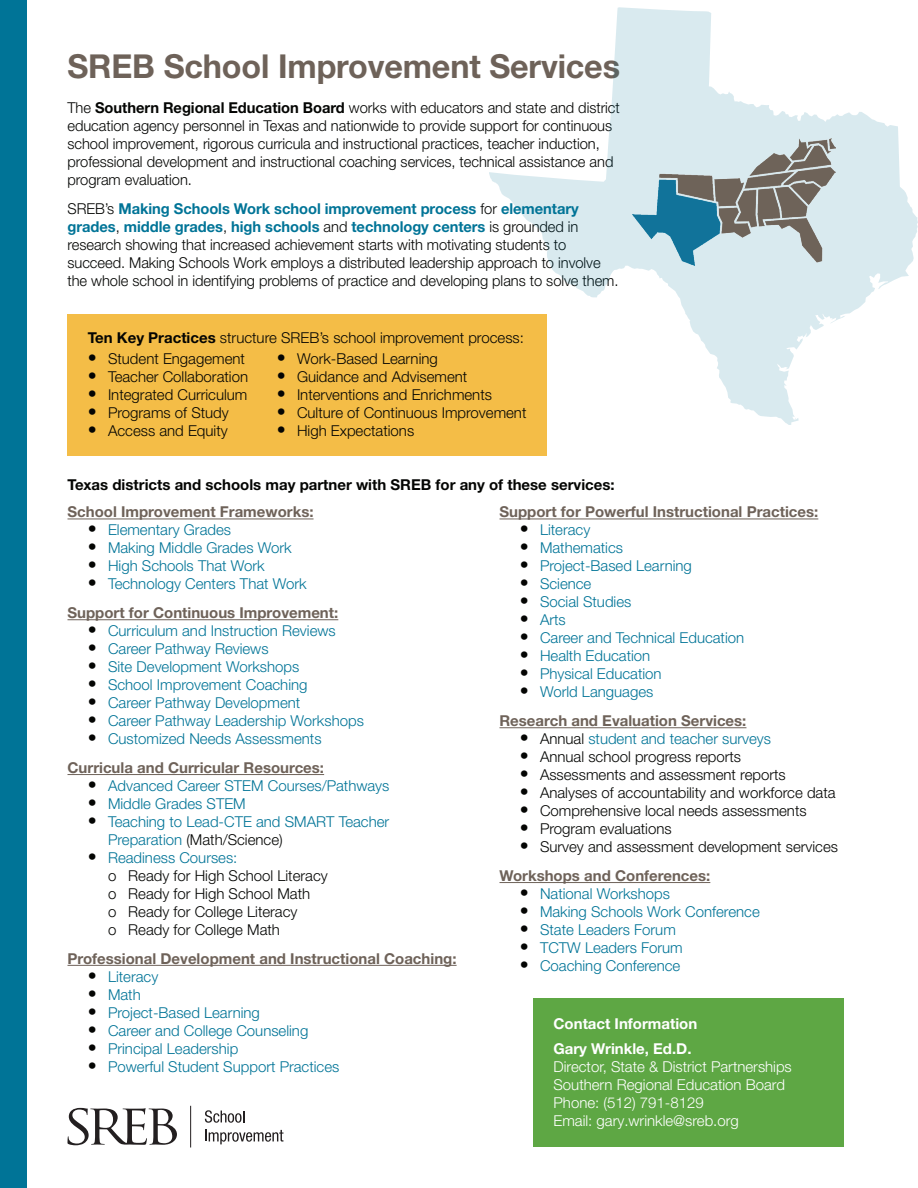
<style>
.page{position:relative;width:918px;height:1188px;background:#fff}
.page>*{position:absolute;margin:0;border:0;box-sizing:border-box;transform-origin:0 0}
.t1{font:700 33px "Helvetica Neue LT Pro";letter-spacing:-.005em;color:#6e6259}
.t2{font:300 15px/18px "Helvetica Neue LT Pro";color:#040503}
.t3{font:300 15px/18px "Helvetica Neue LT Pro";color:#007497}
.t4{font:700 15px/28.8px "Helvetica Neue LT Pro";color:#6e6259}
.t5{font:300 15px/18px "Helvetica Neue LT Pro";color:#fff}
.t6{font:700 15px "Helvetica Neue LT Pro";color:#040503}
.t7{font:700 15px/24.8px "Helvetica Neue LT Pro";color:#fff}
.s1{font-weight:700}
.s2{font-weight:700;color:#007497}
.s3{font-size:18px}
.s4{font-size:18px;color:#040503}
.s5{font-weight:300;font-size:18px;color:#040503}
.s6{font-weight:300;color:#007497}
.s7{color:#040503}
.s8{color:#007497}
.s9{font-weight:700;color:#6e6259}
</style>
<div class="page">
<hr style="left:68px;top:519px;width:246px;height:1px;background:#6e6259">
<hr style="left:68px;top:619px;width:270px;height:1px;background:#6e6259">
<hr style="left:68px;top:774px;width:256px;height:1px;background:#6e6259">
<hr style="left:68px;top:965px;width:389px;height:1px;background:#6e6259">
<hr style="left:500px;top:519px;width:318px;height:1px;background:#6e6259">
<hr style="left:500px;top:727px;width:246px;height:1px;background:#6e6259">
<hr style="left:500px;top:882px;width:210px;height:1px;background:#6e6259">
<div style="left:533px;top:998px;width:311px;height:149px;background:#5ea744"></div>
<svg style="left:205px;top:1110px;width:39px;height:13px"></svg>
<svg style="left:205px;top:1130px;width:79px;height:14px"></svg>
<hr style="left:190px;top:1106px;width:1px;height:42px;background:#231f20">
<svg style="left:68px;top:1108px;width:109px;height:37px"></svg>
<div style="left:0;top:0;width:27px;height:1188px;background:#007497"></div>
<div style="left:68px;top:314px;width:479px;height:142px;background:#f4bd47"></div>
<svg style="left:489px;top:7px;width:429px;height:418px"></svg>
<img style="left:633px;top:139px;width:202px;height:127px">
<h1 class="t1" style="left:68px;top:45px;width:554px">SREB School Improvement Services</h1>
<p class="t2" style="left:68px;top:98px;width:554px">The <span class="s1">Southern Regional Education Board</span> works with educators and state and district education agency personnel in Texas and nationwide to provide support for continuous school improvement, rigorous curricula and instructional practices, teacher induction, professional development and instructional coaching services, technical assistance and program evaluation.</p>
<p class="t2" style="left:68px;top:199px;width:553px">SREB’s <span class="s2">Making Schools Work school improvement process</span> for <span class="s2">elementary grades</span>, <span class="s2">middle grades</span>, <span class="s2">high schools</span> and <span class="s2">technology centers</span> is grounded in research showing that increased achievement starts with motivating students to succeed. Making Schools Work employs a distributed leadership approach to involve the whole school in identifying problems of practice and developing plans to solve them.</p>
<p class="t2" style="left:88px;top:328px;width:438px"><span class="s1">Ten Key Practices</span> structure SREB’s school improvement process:</p>
<p class="t2" style="left:88px;top:350px;width:159px"><span class="s3">•</span> Student Engagement</p>
<p class="t2" style="left:88px;top:368px;width:162px"><span class="s3">•</span> Teacher Collaboration</p>
<p class="t2" style="left:88px;top:386px;width:161px"><span class="s3">•</span> Integrated Curriculum</p>
<p class="t2" style="left:88px;top:404px;width:143px"><span class="s3">•</span> Programs of Study</p>
<p class="t2" style="left:88px;top:422px;width:141px"><span class="s3">•</span> Access and Equity</p>
<p class="t2" style="left:277px;top:350px;width:163px"><span class="s3">•</span> Work-Based Learning</p>
<p class="t2" style="left:277px;top:368px;width:192px"><span class="s3">•</span> Guidance and Advisement</p>
<p class="t2" style="left:277px;top:386px;width:217px"><span class="s3">•</span> Interventions and Enrichments</p>
<p class="t2" style="left:277px;top:404px;width:251px"><span class="s3">•</span> Culture of Continuous Improvement</p>
<p class="t2" style="left:277px;top:422px;width:139px"><span class="s3">•</span> High Expectations</p>
<p class="t6" style="left:68px;top:476px;width:549px">Texas districts and schools may partner with SREB for any of these services:</p>
<p class="t4" style="left:68px;top:497px;width:248px">School Improvement Frameworks:</p>
<p class="t3" style="left:88px;top:521px;width:145px"><span class="s4">•</span> Elementary Grades</p>
<p class="t3" style="left:88px;top:539px;width:205px"><span class="s4">•</span> Making Middle Grades Work</p>
<p class="t3" style="left:88px;top:557px;width:178px"><span class="s4">•</span> High Schools That Work</p>
<p class="t4" style="left:68px;top:569px;width:272px;text-indent:20px"><span class="s5">•</span> <span class="s6">Technology Centers That Work<br></span>Support for Continuous Improvement:</p>
<p class="t3" style="left:88px;top:622px;width:250px"><span class="s4">•</span> Curriculum and Instruction Reviews</p>
<p class="t3" style="left:88px;top:640px;width:182px"><span class="s4">•</span> Career Pathway Reviews</p>
<p class="t3" style="left:88px;top:658px;width:213px"><span class="s4">•</span> Site Development Workshops</p>
<p class="t3" style="left:88px;top:676px;width:221px"><span class="s4">•</span> School Improvement Coaching</p>
<p class="t3" style="left:88px;top:694px;width:214px"><span class="s4">•</span> Career Pathway Development</p>
<p class="t3" style="left:88px;top:712px;width:278px"><span class="s4">•</span> Career Pathway Leadership Workshops</p>
<p class="t4" style="left:68px;top:724px;width:258px;text-align:right"><span class="s5">•</span> <span class="s6">Customized Needs Assessments<br></span>Curricula and Curricular Resources:</p>
<p class="t3" style="left:88px;top:776px;width:303px"><span class="s4">•</span> Advanced Career STEM Courses/Pathways</p>
<p class="t3" style="left:88px;top:794px;width:160px"><span class="s4">•</span> Middle Grades STEM</p>
<p class="t3" style="left:108px;top:812px;width:283px;text-indent:-20px"><span class="s4">•</span> Teaching to Lead-CTE and SMART Teacher<br>Preparation <span class="s7">(Math/Science)</span></p>
<p class="t2" style="left:108px;top:848px;width:221px;text-indent:-20px"><span class="s3">•</span> <span class="s8">Readiness Courses:<br></span>o Ready for High School Literacy o Ready for High School Math<br>o Ready for College Literacy<br>o Ready for College Math</p>
<p class="t4" style="left:67px;top:944px;width:391px">Professional Development and Instructional Coaching:</p>
<p class="t3" style="left:88px;top:967px;width:72px"><span class="s4">•</span> Literacy</p>
<p class="t3" style="left:88px;top:985px;width:55px"><span class="s4">•</span> Math</p>
<p class="t3" style="left:88px;top:1003px;width:174px"><span class="s4">•</span> Project-Based Learning</p>
<p class="t3" style="left:88px;top:1021px;width:222px"><span class="s4">•</span> Career and College Counseling</p>
<p class="t3" style="left:88px;top:1039px;width:152px"><span class="s4">•</span> Principal Leadership</p>
<p class="t3" style="left:88px;top:1057px;width:253px"><span class="s4">•</span> Powerful Student Support Practices</p>
<p class="t4" style="left:500px;top:497px;width:320px">Support for Powerful Instructional Practices:</p>
<p class="t3" style="left:520px;top:521px;width:72px"><span class="s4">•</span> Literacy</p>
<p class="t3" style="left:520px;top:539px;width:105px"><span class="s4">•</span> Mathematics</p>
<p class="t3" style="left:520px;top:557px;width:174px"><span class="s4">•</span> Project-Based Learning</p>
<p class="t3" style="left:520px;top:575px;width:73px"><span class="s4">•</span> Science</p>
<p class="t3" style="left:520px;top:593px;width:113px"><span class="s4">•</span> Social Studies</p>
<p class="t3" style="left:520px;top:611px;width:48px"><span class="s4">•</span> Arts</p>
<p class="t3" style="left:520px;top:629px;width:226px"><span class="s4">•</span> Career and Technical Education</p>
<p class="t3" style="left:520px;top:647px;width:132px"><span class="s4">•</span> Health Education</p>
<p class="t3" style="left:520px;top:665px;width:143px"><span class="s4">•</span> Physical Education</p>
<p class="t4" style="left:500px;top:677px;width:248px;text-indent:20px"><span class="s5">•</span> <span class="s6">World Languages<br></span>Research and Evaluation Services:</p>
<p class="t3" style="left:520px;top:730px;width:253px"><span class="s4">•</span> <span class="s7">Annual</span> student and teacher surveys</p>
<p class="t2" style="left:520px;top:748px;width:223px"><span class="s3">•</span> Annual school progress reports</p>
<p class="t2" style="left:520px;top:766px;width:268px"><span class="s3">•</span> Assessments and assessment reports</p>
<p class="t2" style="left:520px;top:784px;width:317px"><span class="s3">•</span> Analyses of accountability and workforce data</p>
<p class="t2" style="left:520px;top:802px;width:288px"><span class="s3">•</span> Comprehensive local needs assessments</p>
<p class="t2" style="left:520px;top:820px;width:153px"><span class="s3">•</span> Program evaluations</p>
<p class="t2" style="left:500px;top:832px;width:340px;line-height:28.8px;text-indent:20px"><span class="s3">•</span> Survey and assessment development services<br><span class="s9">Workshops and Conferences:</span></p>
<p class="t3" style="left:520px;top:884px;width:152px"><span class="s4">•</span> National Workshops</p>
<p class="t3" style="left:520px;top:902px;width:242px"><span class="s4">•</span> Making Schools Work Conference</p>
<p class="t3" style="left:520px;top:920px;width:158px"><span class="s4">•</span> State Leaders Forum</p>
<p class="t3" style="left:520px;top:938px;width:165px"><span class="s4">•</span> TCTW Leaders Forum</p>
<p class="t3" style="left:520px;top:956px;width:162px"><span class="s4">•</span> Coaching Conference</p>
<p class="t7" style="left:554px;top:1011px;width:145px">Contact Information<br>Gary Wrinkle, Ed.D.</p>
<p class="t5" style="left:554px;top:1057px;width:240px">Director, State &amp; District Partnerships<br>Southern Regional Education Board<br>Phone: (512) 791-8129<br>Email: gary.wrinkle@sreb.org</p>
</div>
